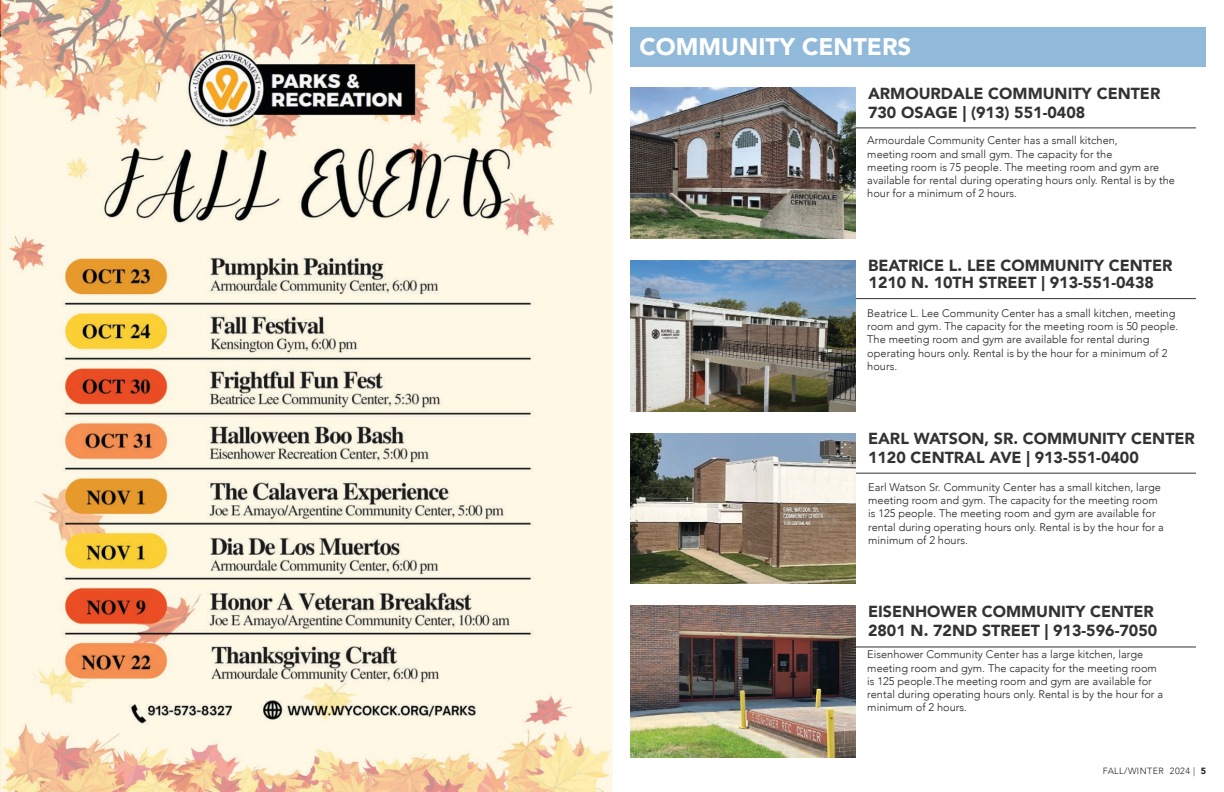
<style>
.page{position:relative;width:1224px;height:792px;background:#fff}
.page>*{position:absolute;margin:0;border:0;box-sizing:border-box;transform-origin:0 0}
.t1{font:900 24px "Avenir";color:#fff}
.t2{font:900 16px "Avenir";color:#343333}
.t3{font:300 11px/13.2px "Avenir";color:#231f20}
.t4{font:300 9px "Avenir";letter-spacing:.05em;color:#231f20}
.s1{font-weight:900}
</style>
<div class="page">
<div style="left:630px;top:27px;width:576px;height:40px;background:#91b9da"></div>
<img style="left:0;top:0;width:613px;height:792px">
<hr style="left:842px;top:128px;width:354px;height:1px;background:#343333">
<img style="left:630px;top:88px;width:226px;height:151px">
<hr style="left:842px;top:473px;width:354px;height:1px;background:#343333">
<img style="left:630px;top:433px;width:226px;height:151px">
<hr style="left:842px;top:647px;width:354px;height:1px;background:#343333">
<img style="left:630px;top:606px;width:226px;height:151px">
<hr style="left:842px;top:298px;width:354px;height:1px;background:#343333">
<img style="left:630px;top:260px;width:226px;height:151px">
<p class="t1" style="left:639px;top:26px;width:273px">COMMUNITY CENTERS</p>
<p class="t2" style="left:868px;top:79px;width:294px">ARMOURDALE COMMUNITY CENTER</p>
<p class="t3" style="left:867px;top:134px;width:309px">Armourdale Community Center has a small kitchen,<br>meeting room and small gym. The capacity for the<br>meeting room is 75 people. The meeting room and gym are available for rental during operating hours only. Rental is by the hour for a minimum of 2 hours.</p>
<p class="t2" style="left:868px;top:98px;width:219px">730 OSAGE | (913) 551-0408</p>
<p class="t2" style="left:868px;top:252px;width:306px">BEATRICE L. LEE COMMUNITY CENTER</p>
<p class="t3" style="left:867px;top:307px;width:313px">Beatrice L. Lee Community Center has a small kitchen, meeting room and gym. The capacity for the meeting room is 50 people.<br>The meeting room and gym are available for rental during operating hours only. Rental is by the hour for a minimum of 2 hours.</p>
<p class="t2" style="left:869px;top:269px;width:287px">1210 N. 10TH STREET | 913-551-0438</p>
<p class="t2" style="left:868px;top:425px;width:328px">EARL WATSON, SR. COMMUNITY CENTER</p>
<p class="t3" style="left:868px;top:481px;width:297px">Earl Watson Sr. Community Center has a small kitchen, large meeting room and gym. The capacity for the meeting room is 125 people. The meeting room and gym are available for rental during operating hours only. Rental is by the hour for a minimum of 2 hours.</p>
<p class="t2" style="left:868px;top:444px;width:272px">1120 CENTRAL AVE | 913-551-0400</p>
<p class="t2" style="left:868px;top:597px;width:287px">EISENHOWER COMMUNITY CENTER</p>
<p class="t2" style="left:868px;top:616px;width:291px">2801 N. 72ND STREET | 913-596-7050</p>
<p class="t3" style="left:867px;top:648px;width:297px">Eisenhower Community Center has a large kitchen, large meeting room and gym. The capacity for the meeting room is 125 people.The meeting room and gym are available for rental during operating hours only. Rental is by the hour for a minimum of 2 hours.</p>
<p class="t4" style="left:1103px;top:766px;width:105px">FALL/WINTER 2024 | <span class="s1">5</span></p>
</div>
